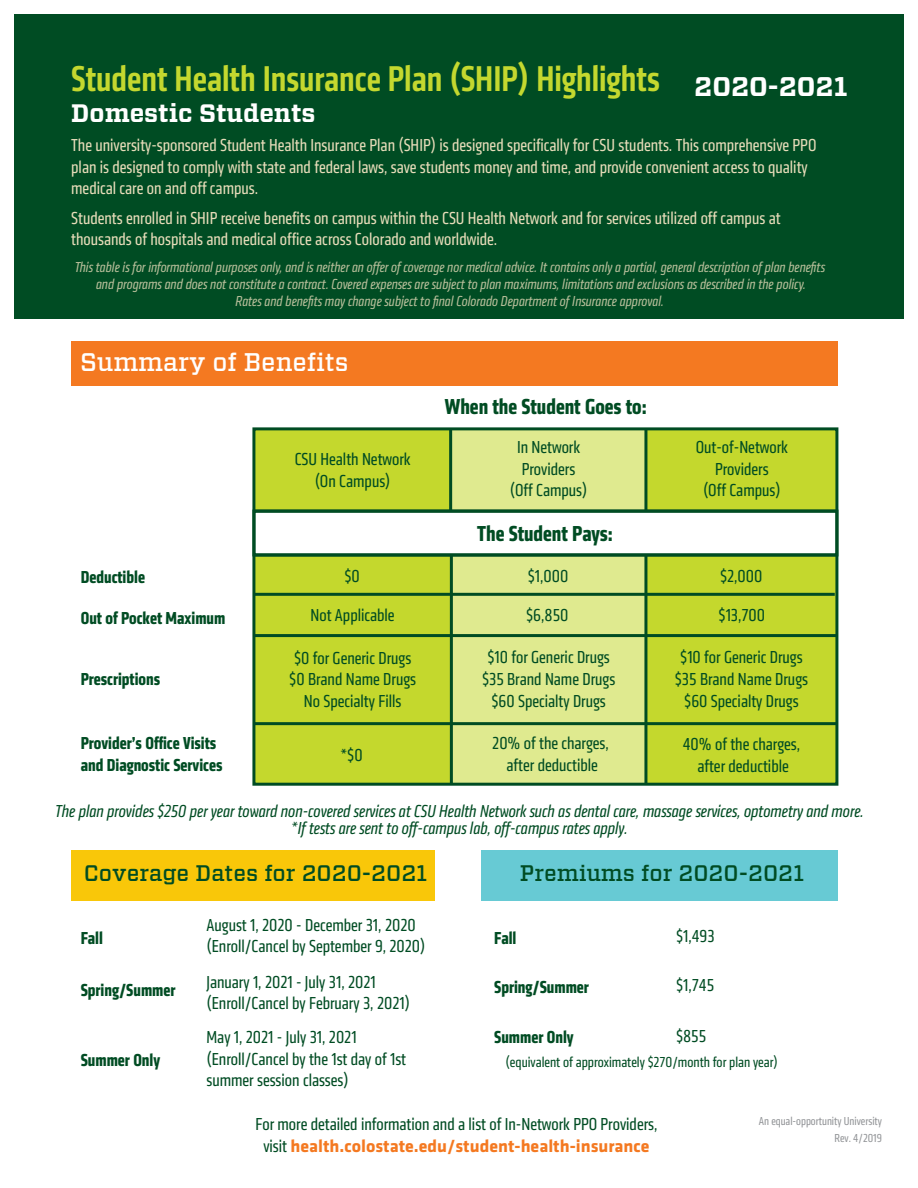
<style>
.page{position:relative;width:918px;height:1188px;background:#fff}
.page>*{position:absolute;margin:0;border:0;box-sizing:border-box;transform-origin:0 0}
.t1{font:500 condensed 37.2px "Klavika";color:#c4d82f}
.t2{font:700 27px "Vitesse";color:#fff}
.t3{font:500 25.5px "Vitesse";color:#fff}
.t4{font:700 25.2px "Vitesse";color:#fff}
.t5{font:500 22.5px "Vitesse";color:#004c23}
.t6{font:700 condensed 22.5px "Klavika";color:#004c23}
.t7{font:condensed 18px/21.6px "Klavika";color:#004c23;text-align:center}
.t8{font:condensed 18px/21.6px "Klavika";color:#e7dcb9}
.t9{font:italic condensed 18px/17.2px "Klavika";color:#004c23;text-align:center}
.t10{font:700 condensed 18px/21.6px "Klavika";color:#004c23}
.t11{font:italic condensed 15px/17.2px "Klavika";color:#e7dcb9;text-align:center}
.t12{font:condensed 15px "Klavika";color:#004c23}
.t13{font:condensed 12px "Klavika";color:#939598}
.s1{font-weight:700;font-stretch:normal;color:#f47921}
</style>
<div class="page">
<div style="left:254px;top:429px;width:197px;height:355px;background:#c4d82d"></div>
<div style="left:450px;top:429px;width:197px;height:355px;background:#dfea8f"></div>
<div style="left:647px;top:428px;width:191px;height:356px;background:#c4d82d"></div>
<div style="left:252px;top:510px;width:586px;height:46px;background:#fff"></div>
<div style="left:0;top:0;width:918px;height:318px;background:#004c23"></div>
<div style="left:0;top:0;width:14px;height:1185px;background:#fff"></div>
<div style="left:904px;top:0;width:14px;height:1188px;background:#fff"></div>
<div style="left:0;top:0;width:918px;height:14px;background:#fff"></div>
<div style="left:252px;top:427px;width:586px;height:359px;border:3px solid #004c23"></div>
<hr style="left:449px;top:429px;width:3px;height:82px;background:#004c23">
<hr style="left:644px;top:429px;width:3px;height:82px;background:#004c23">
<hr style="left:644px;top:555px;width:3px;height:229px;background:#004c23">
<hr style="left:450px;top:555px;width:3px;height:229px;background:#004c23">
<div style="left:71px;top:341px;width:767px;height:44px;background:#f47921"></div>
<div style="left:71px;top:850px;width:364px;height:51px;background:#f9c709"></div>
<div style="left:482px;top:850px;width:356px;height:51px;background:#67cad4"></div>
<hr style="left:254px;top:510px;width:583px;height:3px;background:#004c23">
<hr style="left:254px;top:553px;width:583px;height:3px;background:#004c23">
<hr style="left:253px;top:593px;width:582px;height:3px;background:#004c23">
<hr style="left:255px;top:634px;width:581px;height:3px;background:#004c23">
<hr style="left:255px;top:722px;width:582px;height:3px;background:#004c23">
<h1 class="t1" style="left:71px;top:55px;width:590px">Student Health Insurance Plan (SHIP) Highlights</h1>
<h3 class="t4" style="left:71px;top:97px;width:246px">Domestic Students</h3>
<h2 class="t2" style="left:694px;top:68px;width:155px">2020-2021</h2>
<p class="t8" style="left:71px;top:134px;width:747px">The university-sponsored Student Health Insurance Plan (SHIP) is designed specifically for CSU students. This comprehensive PPO plan is designed to comply with state and federal laws, save students money and time, and provide convenient access to quality medical care on and off campus.</p>
<p class="t8" style="left:71px;top:207px;width:711px">Students enrolled in SHIP receive benefits on campus within the CSU Health Network and for services utilized off campus at thousands of hospitals and medical office across Colorado and worldwide.</p>
<p class="t11" style="left:74px;top:259px;width:752px">This table is for informational purposes only, and is neither an offer of coverage nor medical advice. It contains only a partial, general description of plan benefits and programs and does not constitute a contract. Covered expenses are subject to plan maximums, limitations and exclusions as described in the policy.<br>Rates and benefits may change subject to final Colorado Department of Insurance approval.</p>
<h3 class="t3" style="left:80px;top:345px;width:270px">Summary of Benefits</h3>
<p class="t7" style="left:295px;top:448px;width:117px">CSU Health Network (On Campus)</p>
<p class="t6" style="left:445px;top:392px;width:203px">When the Student Goes to:</p>
<p class="t7" style="left:510px;top:436px;width:79px">In Network<br>Providers (Off Campus)</p>
<p class="t7" style="left:696px;top:436px;width:94px">Out-of-Network<br>Providers<br>(Off Campus)</p>
<p class="t6" style="left:477px;top:519px;width:137px">The Student Pays:</p>
<p class="t10" style="left:81px;top:566px;width:66px">Deductible</p>
<p class="t7" style="left:528px;top:565px;width:42px">$1,000</p>
<p class="t7" style="left:720px;top:565px;width:44px">$2,000</p>
<p class="t10" style="left:81px;top:607px;width:146px">Out of Pocket Maximum</p>
<p class="t7" style="left:311px;top:557px;width:86px;line-height:39px">$0<br>Not Applicable</p>
<p class="t7" style="left:526px;top:604px;width:44px">$6,850</p>
<p class="t7" style="left:719px;top:604px;width:48px">$13,700</p>
<p class="t10" style="left:81px;top:669px;width:81px">Prescriptions</p>
<p class="t7" style="left:289px;top:647px;width:128px">$0 for Generic Drugs $0 Brand Name Drugs<br>No Specialty Fills</p>
<p class="t7" style="left:675px;top:647px;width:135px">$10 for Generic Drugs $35 Brand Name Drugs $60 Specialty Drugs</p>
<p class="t7" style="left:482px;top:647px;width:135px">$10 for Generic Drugs $35 Brand Name Drugs $60 Specialty Drugs</p>
<p class="t7" style="left:341px;top:745px;width:24px">*$0</p>
<p class="t7" style="left:492px;top:733px;width:118px">20% of the charges, after deductible</p>
<p class="t7" style="left:683px;top:734px;width:119px">40% of the charges, after deductible</p>
<p class="t9" style="left:55px;top:803px;width:810px">The plan provides $250 per year toward non-covered services at CSU Health Network such as dental care, massage services, optometry and more. *If tests are sent to off-campus lab, off-campus rates apply.</p>
<p class="t10" style="left:81px;top:733px;width:143px">Provider’s Office Visits and Diagnostic Services</p>
<p class="t5" style="left:84px;top:859px;width:345px">Coverage Dates for 2020-2021</p>
<p class="t5" style="left:520px;top:859px;width:286px">Premiums for 2020-2021</p>
<p class="t10" style="left:81px;top:927px;width:24px">Fall</p>
<p class="t10" style="left:81px;top:979px;width:96px">Spring/Summer</p>
<p class="t10" style="left:81px;top:1050px;width:81px">Summer Only</p>
<p class="t7" style="left:207px;top:914px;width:221px;text-align:left">August 1, 2020 - December 31, 2020 (Enroll/Cancel by September 9, 2020)</p>
<p class="t7" style="left:207px;top:971px;width:205px;text-align:left">January 1, 2021 - July 31, 2021 (Enroll/Cancel by February 3, 2021)</p>
<p class="t7" style="left:207px;top:1027px;width:201px;text-align:left">May 1, 2021 - July 31, 2021 (Enroll/Cancel by the 1st day of 1st summer session classes)</p>
<p class="t7" style="left:255px;top:1113px;width:404px">For more detailed information and a list of In-Network PPO Providers, visit <span class="s1">health.colostate.edu/student-health-insurance</span></p>
<p class="t7" style="left:676px;top:925px;width:40px">$1,493</p>
<p class="t7" style="left:676px;top:975px;width:40px">$1,745</p>
<p class="t7" style="left:676px;top:1026px;width:32px">$855</p>
<p class="t10" style="left:494px;top:927px;width:24px">Fall</p>
<p class="t10" style="left:494px;top:976px;width:96px">Spring/Summer</p>
<p class="t10" style="left:494px;top:1027px;width:81px">Summer Only</p>
<p class="t12" style="left:506px;top:1053px;width:274px">(equivalent of approximately $270/month for plan year)</p>
<p class="t13" style="left:759px;top:1114px;width:125px">An equal-opportunity University</p>
<p class="t13" style="left:835px;top:1131px;width:49px">Rev. 4/2019</p>
</div>
